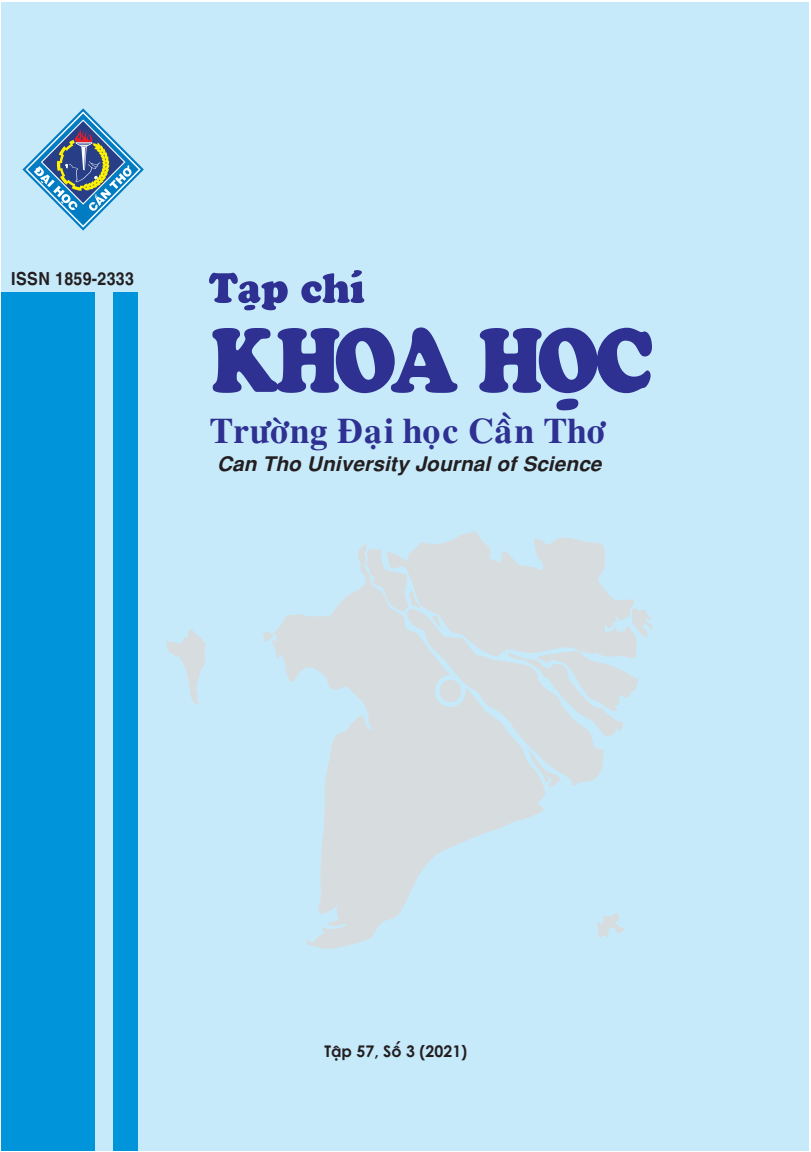
<style>
.page{position:relative;width:811px;height:1152px;background:#fff}
.page>*{position:absolute;margin:0;border:0;box-sizing:border-box;transform-origin:0 0}
.t1{font:35.85px "VNI Times Bold";color:#2e3092}
.t2{font:20.1px "VNI Helve Bold Italic";color:#231f20}
.t3{font:18px "VNI Helve Bold";color:#231f20;scale:.89 1}
.t4{font:700 16.05px "V Ncentury Gothic";color:#231f20}
</style>
<div class="page">
<div style="left:2px;top:2px;width:807px;height:1148px;background:#c7eafb"></div>
<svg style="left:166px;top:531px;width:487px;height:418px"></svg>
<svg style="left:209px;top:270px;width:155px;height:40px"></svg>
<svg style="left:212px;top:327px;width:440px;height:83px"></svg>
<svg style="left:22px;top:108px;width:122px;height:122px"></svg>
<div style="left:2px;top:292px;width:93px;height:858px;background:#0095da"></div>
<div style="left:113px;top:292px;width:25px;height:858px;background:#0095da"></div>
<p class="t3" style="left:11px;top:271px;width:140px">ISSN 1859-2333</p>
<h1 class="t1" style="left:209px;top:414px;width:397px">Tröôøng Ñaïi hoïc Caàn Thô</h1>
<p class="t2" style="left:217px;top:455px;width:386px">Can Tho University Journal of Science</p>
<p class="t4" style="left:324px;top:1044px;width:144px">Táûp 57, Säú3 (2021)</p>
</div>
